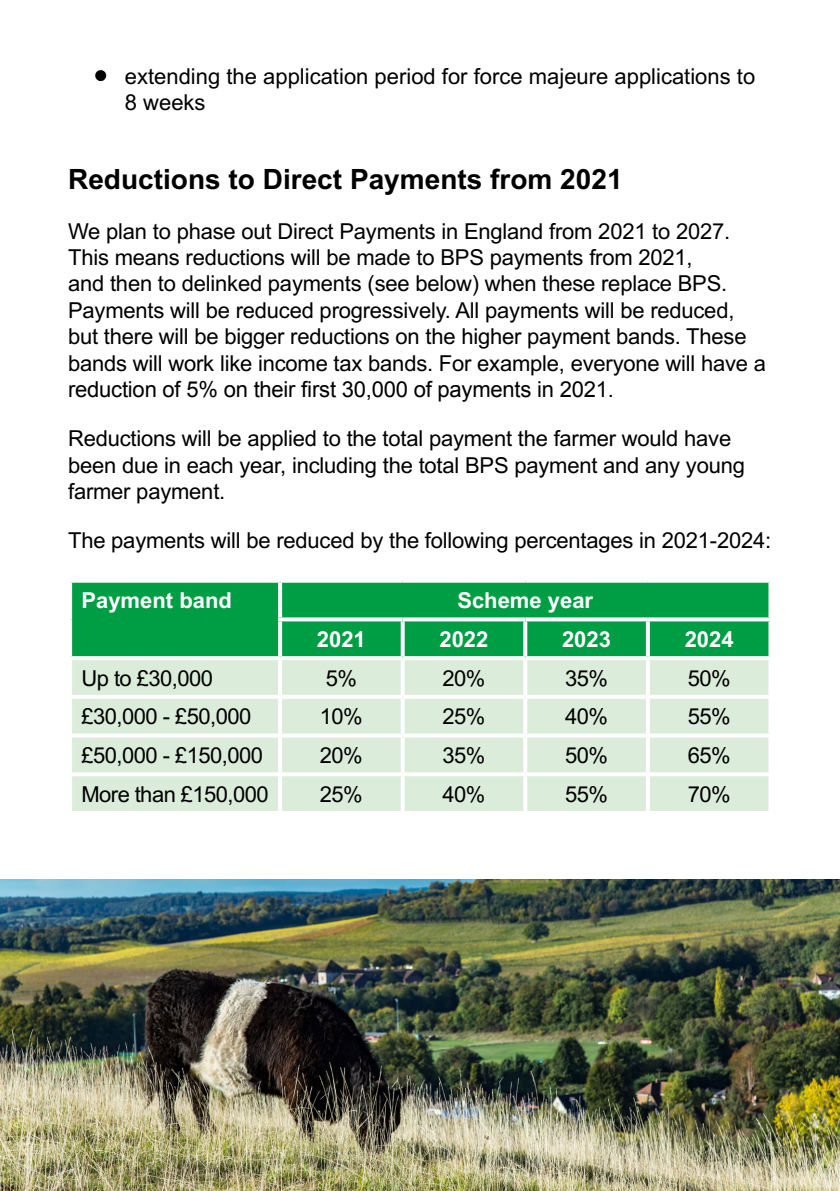
<style>
.page{position:relative;width:840px;height:1191px;background:#fff}
.page>*{position:absolute;margin:0;border:0;box-sizing:border-box;transform-origin:0 0}
.Header_3{font:700 28px "Arial";color:#000}
.Body_Text{font:22px/26.4px "Arial MT2";letter-spacing:-.01em;color:#000}
.Body_Text-2{font:700 22px "Arial";color:#fff}
.s1{font-family:"Arial";font-weight:700;font-size:24px}
.s2{font-family:"Arial"}
</style>
<div class="page">
<div style="left:72px;top:583px;width:696px;height:73px;background:#009e44"></div>
<div style="left:72px;top:660px;width:696px;height:151px;background:#dbecdb"></div>
<svg style="left:70px;top:582px;width:210px;height:1px"></svg>
<svg style="left:280px;top:581px;width:122px;height:2px"></svg>
<svg style="left:278px;top:583px;width:4px;height:34px"></svg>
<svg style="left:402px;top:580px;width:123px;height:3px"></svg>
<svg style="left:525px;top:580px;width:122px;height:3px"></svg>
<svg style="left:647px;top:581px;width:124px;height:2px"></svg>
<svg style="left:768px;top:583px;width:1px;height:34px"></svg>
<svg style="left:278px;top:617px;width:124px;height:4px"></svg>
<svg style="left:278px;top:621px;width:4px;height:35px"></svg>
<svg style="left:402px;top:617px;width:123px;height:4px"></svg>
<svg style="left:400px;top:621px;width:4px;height:35px"></svg>
<svg style="left:525px;top:617px;width:122px;height:4px"></svg>
<svg style="left:523px;top:621px;width:4px;height:35px"></svg>
<svg style="left:647px;top:617px;width:124px;height:4px"></svg>
<svg style="left:645px;top:621px;width:4px;height:35px"></svg>
<svg style="left:768px;top:621px;width:3px;height:35px"></svg>
<svg style="left:70px;top:656px;width:210px;height:1px"></svg>
<svg style="left:280px;top:656px;width:122px;height:2px"></svg>
<hr style="left:278px;top:660px;width:4px;height:35px;background:#fff">
<svg style="left:402px;top:656px;width:123px;height:2px"></svg>
<svg style="left:400px;top:660px;width:4px;height:35px"></svg>
<svg style="left:525px;top:656px;width:122px;height:2px"></svg>
<hr style="left:523px;top:660px;width:4px;height:35px;background:#fff">
<svg style="left:647px;top:656px;width:124px;height:2px"></svg>
<svg style="left:645px;top:660px;width:4px;height:35px"></svg>
<svg style="left:768px;top:660px;width:1px;height:35px"></svg>
<hr style="left:68px;top:695px;width:212px;height:4px;background:#fff">
<hr style="left:280px;top:695px;width:122px;height:4px;background:#fff">
<hr style="left:278px;top:699px;width:4px;height:34px;background:#fff">
<hr style="left:402px;top:695px;width:123px;height:4px;background:#fff">
<svg style="left:400px;top:699px;width:4px;height:34px"></svg>
<hr style="left:525px;top:695px;width:122px;height:4px;background:#fff">
<hr style="left:523px;top:699px;width:4px;height:34px;background:#fff">
<hr style="left:647px;top:695px;width:125px;height:4px;background:#fff">
<svg style="left:645px;top:699px;width:4px;height:34px"></svg>
<svg style="left:768px;top:699px;width:1px;height:34px"></svg>
<svg style="left:72px;top:733px;width:208px;height:4px"></svg>
<svg style="left:280px;top:733px;width:122px;height:4px"></svg>
<hr style="left:278px;top:737px;width:4px;height:35px;background:#fff">
<svg style="left:402px;top:733px;width:123px;height:4px"></svg>
<svg style="left:400px;top:737px;width:4px;height:35px"></svg>
<svg style="left:525px;top:733px;width:122px;height:4px"></svg>
<hr style="left:523px;top:737px;width:4px;height:35px;background:#fff">
<svg style="left:647px;top:733px;width:122px;height:4px"></svg>
<svg style="left:645px;top:737px;width:4px;height:35px"></svg>
<svg style="left:768px;top:737px;width:1px;height:35px"></svg>
<hr style="left:68px;top:772px;width:212px;height:4px;background:#fff">
<hr style="left:280px;top:772px;width:122px;height:4px;background:#fff">
<hr style="left:278px;top:776px;width:4px;height:35px;background:#fff">
<hr style="left:402px;top:772px;width:123px;height:4px;background:#fff">
<svg style="left:400px;top:776px;width:4px;height:35px"></svg>
<hr style="left:525px;top:772px;width:122px;height:4px;background:#fff">
<hr style="left:523px;top:776px;width:4px;height:35px;background:#fff">
<hr style="left:647px;top:772px;width:125px;height:4px;background:#fff">
<svg style="left:645px;top:776px;width:4px;height:35px"></svg>
<svg style="left:768px;top:776px;width:1px;height:35px"></svg>
<img style="left:0;top:879px;width:839px;height:312px">
<p class="Body_Text" style="left:125px;top:63px;width:631px;text-indent:-28px"><span class="s1">•</span> extending the application period for force majeure applications to<br>8 weeks</p>
<h2 class="Header_3" style="left:68px;top:161px;width:555px">Reductions to Direct Payments from 2021</h2>
<p class="Body_Text" style="left:68px;top:218px;width:699px">We plan to phase out Direct Payments in England from 2021 to 2027.<br>This means reductions will be made to BPS payments from 2021,<br>and then to delinked payments (see below) when these replace BPS.<br>Payments will be reduced progressively. All payments will be reduced, but there will be bigger reductions on the higher payment bands. These bands will work like income tax bands. For example, everyone will have a <span class="s2">reduction of 5% on their first 30,000 of payments in 2021.</span></p>
<p class="Body_Text" style="left:68px;top:425px;width:678px">Reductions will be applied to the total payment the farmer would have been due in each year, including the total BPS payment and any young farmer payment.</p>
<p class="Body_Text" style="left:68px;top:527px;width:704px">The payments will be reduced by the following percentages in 2021-2024:</p>
<p class="Body_Text-2" style="left:81px;top:586px;width:152px">Payment band</p>
<p class="Body_Text-2" style="left:457px;top:586px;width:137px">Scheme year</p>
<p class="Body_Text-2" style="left:317px;top:624px;width:50px">2021</p>
<p class="Body_Text-2" style="left:439px;top:624px;width:50px">2022</p>
<p class="Body_Text-2" style="left:561px;top:624px;width:50px">2023</p>
<p class="Body_Text-2" style="left:684px;top:624px;width:50px">2024</p>
<p class="Body_Text" style="left:81px;top:665px;width:133px">Up to £30,000</p>
<p class="Body_Text" style="left:325px;top:665px;width:33px">5%</p>
<p class="Body_Text" style="left:442px;top:665px;width:44px">20%</p>
<p class="Body_Text" style="left:564px;top:665px;width:44px">35%</p>
<p class="Body_Text" style="left:687px;top:665px;width:44px">50%</p>
<p class="Body_Text" style="left:81px;top:703px;width:171px">£30,000 - £50,000</p>
<p class="Body_Text" style="left:320px;top:703px;width:44px">10%</p>
<p class="Body_Text" style="left:442px;top:703px;width:44px">25%</p>
<p class="Body_Text" style="left:564px;top:703px;width:44px">40%</p>
<p class="Body_Text" style="left:687px;top:703px;width:44px">55%</p>
<p class="Body_Text" style="left:81px;top:742px;width:183px">£50,000 - £150,000</p>
<p class="Body_Text" style="left:320px;top:742px;width:44px">20%</p>
<p class="Body_Text" style="left:442px;top:742px;width:44px">35%</p>
<p class="Body_Text" style="left:564px;top:742px;width:44px">50%</p>
<p class="Body_Text" style="left:687px;top:742px;width:44px">65%</p>
<p class="Body_Text" style="left:81px;top:781px;width:189px">More than £150,000</p>
<p class="Body_Text" style="left:320px;top:781px;width:44px">25%</p>
<p class="Body_Text" style="left:442px;top:781px;width:44px">40%</p>
<p class="Body_Text" style="left:564px;top:781px;width:44px">55%</p>
<p class="Body_Text" style="left:687px;top:781px;width:44px">70%</p>
</div>
